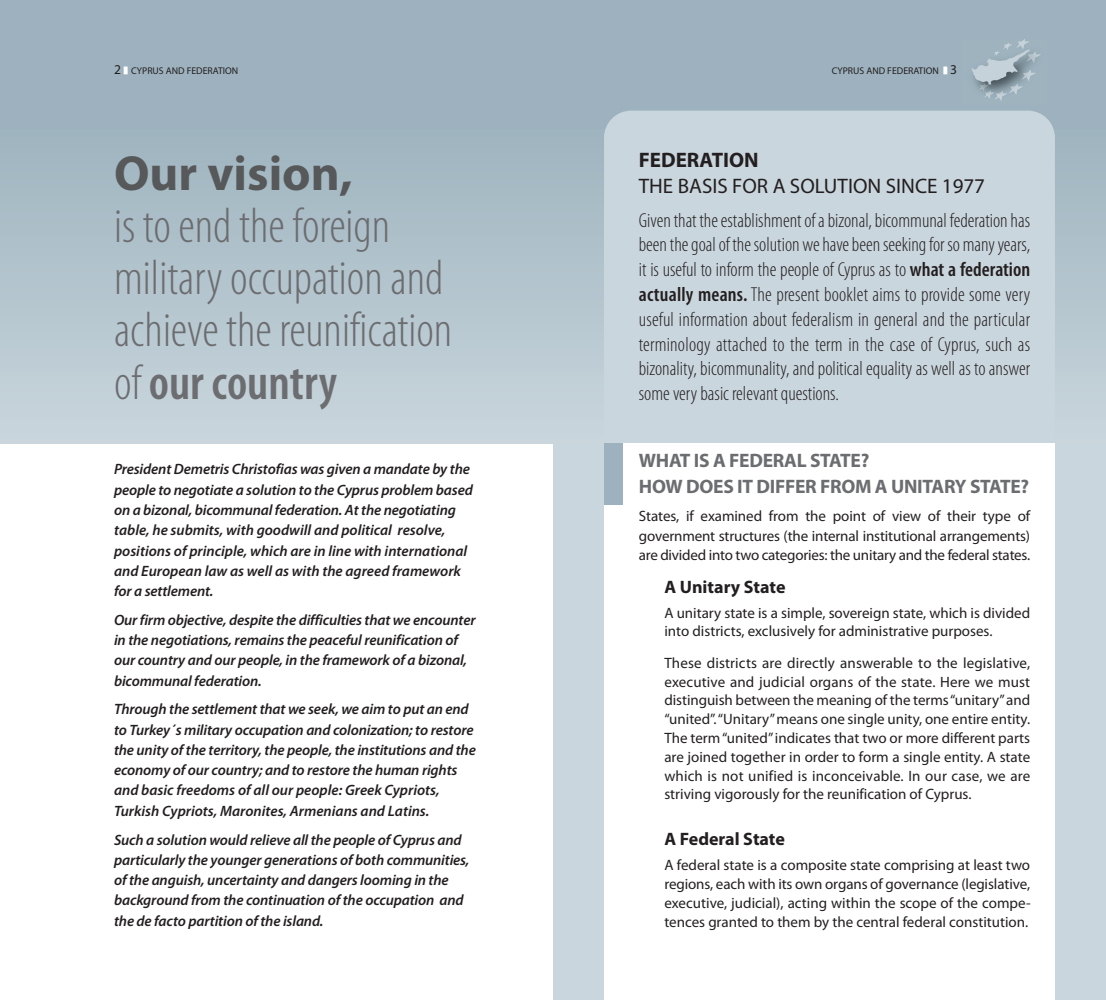
<style>
.page{position:relative;width:1106px;height:1000px;background:#fff}
.page>*{position:absolute;margin:0;border:0;box-sizing:border-box;transform-origin:0 0}
.t1{font:300 condensed 49.5px/52.1px "Myriad Pro";color:#6c6d70}
.t2{font:700 49.5px "Myriad Pro";color:#57585a}
.t3{font:21px "Myriad Pro";color:#231f20}
.t4{font:700 21px "Myriad Pro";color:#231f20}
.t5{font:300 condensed 20.25px/24.8px "Myriad Pro";color:#231f20;text-align:justify}
.t6{font:700 19.5px/26.5px "Myriad Pro";letter-spacing:-.015em;color:#6c6d70}
.t7{font:700 18px "Myriad Pro";color:#231f20}
.t8{font:italic 600 15px/20.2px "Myriad Pro";letter-spacing:-.01em;color:#231f20}
.t9{font:15px/18.8px "Myriad Pro";color:#231f20;text-align:justify}
.t10{font:9.75px "Myriad Pro";color:#231f20}
.s1{font-size:13.5px}
.s2{color:#fff}
.s3{font-weight:600}
</style>
<div class="page">
<div style="left:0;top:124px;width:1106px;height:319px;background:linear-gradient(to bottom,#9db3bf,#c9d5dd)"></div>
<div style="left:0;top:0;width:1106px;height:128px;background:#9db2be"></div>
<svg style="left:978px;top:39px;width:55px;height:62px"></svg>
<img style="left:1008px;top:86px;width:15px;height:9px">
<img style="left:1030px;top:70px;width:5px;height:11px">
<img style="left:1030px;top:51px;width:11px;height:12px">
<img style="left:972px;top:46px;width:58px;height:40px">
<div style="left:553px;top:443px;width:553px;height:556px;background:#cad6dd"></div>
<div style="left:604px;top:111px;width:450px;height:367px;background:#cad6dd;border-radius:27px"></div>
<div style="left:604px;top:443px;width:450px;height:556px;background:#fff"></div>
<div style="left:604px;top:443px;width:19px;height:61px;background:#9db2be"></div>
<p class="t10" style="left:114px;top:67px;width:126px"><span class="s1">2</span> <span class="s2">■</span> CYPRUS AND FEDERATION</p>
<p class="t10" style="left:831px;top:67px;width:127px">CYPRUS AND FEDERATION <span class="s2">■</span> <span class="s1">3</span></p>
<h1 class="t2" style="left:114px;top:155px;width:240px">Our vision,</h1>
<h1 class="t1" style="left:114px;top:204px;width:340px">is to end the foreign military occupation and achieve the reunification of <span class="s3">our country</span></h1>
<p class="t8" style="left:114px;top:460px;width:360px">President Demetris Christofias was given a mandate by the people to negotiate a solution to the Cyprus problem based on a bizonal, bicommunal federation. At the negotiating table, he submits, with goodwill and political resolve, positions of principle, which are in line with international and European law as well as with the agreed framework for a settlement.</p>
<p class="t8" style="left:114px;top:610px;width:363px">Our firm objective, despite the difficulties that we encounter in the negotiations, remains the peaceful reunification of our country and our people, in the framework of a bizonal, bicommunal federation.</p>
<p class="t8" style="left:114px;top:700px;width:363px">Through the settlement that we seek, we aim to put an end to Turkey´s military occupation and colonization; to restore the unity of the territory, the people, the institutions and the economy of our country; and to restore the human rights and basic freedoms of all our people: Greek Cypriots, Turkish Cypriots, Maronites, Armenians and Latins.</p>
<p class="t8" style="left:114px;top:830px;width:357px">Such a solution would relieve all the people of Cyprus and particularly the younger generations of both communities, of the anguish, uncertainty and dangers looming in the background from the continuation of the occupation and the de facto partition of the island.</p>
<h2 class="t4" style="left:639px;top:152px;width:121px">FEDERATION</h2>
<h2 class="t3" style="left:639px;top:178px;width:348px">THE BASIS FOR A SOLUTION SINCE 1977</h2>
<p class="t5" style="left:639px;top:209px;width:393px">Given that the establishment of a bizonal, bicommunal federation has been the goal of the solution we have been seeking for so many years, it is useful to inform the people of Cyprus as to <span class="s3">what a federation actually means.</span> The present booklet aims to provide some very useful information about federalism in general and the particular terminology attached to the term in the case of Cyprus, such as bizonality, bicommunality, and political equality as well as to answer some very basic relevant questions.</p>
<h3 class="t6" style="left:639px;top:448px;width:392px">WHAT IS A FEDERAL STATE?<br>HOW DOES IT DIFFER FROM A UNITARY STATE?</h3>
<p class="t9" style="left:639px;top:507px;width:393px;line-height:19.5px">States, if examined from the point of view of their type of government structures (the internal institutional arrangements) are divided into two categories: the unitary and the federal states.</p>
<p class="t7" style="left:664px;top:579px;width:123px">A Unitary State</p>
<p class="t9" style="left:664px;top:604px;width:367px">A unitary state is a simple, sovereign state, which is divided into districts, exclusively for administrative purposes.</p>
<p class="t9" style="left:664px;top:654px;width:367px">These districts are directly answerable to the legislative, executive and judicial organs of the state. Here we must distinguish between the meaning of the terms “unitary” and “united”. “Unitary” means one single unity, one entire entity.<br>The term “united” indicates that two or more different parts are joined together in order to form a single entity. A state which is not unified is inconceivable. In our case, we are striving vigorously for the reunification of Cyprus.</p>
<p class="t7" style="left:664px;top:832px;width:122px">A Federal State</p>
<p class="t9" style="left:664px;top:856px;width:368px">A federal state is a composite state comprising at least two regions, each with its own organs of governance (legislative, executive, judicial), acting within the scope of the compe&shy;tences granted to them by the central federal constitution.</p>
</div>
